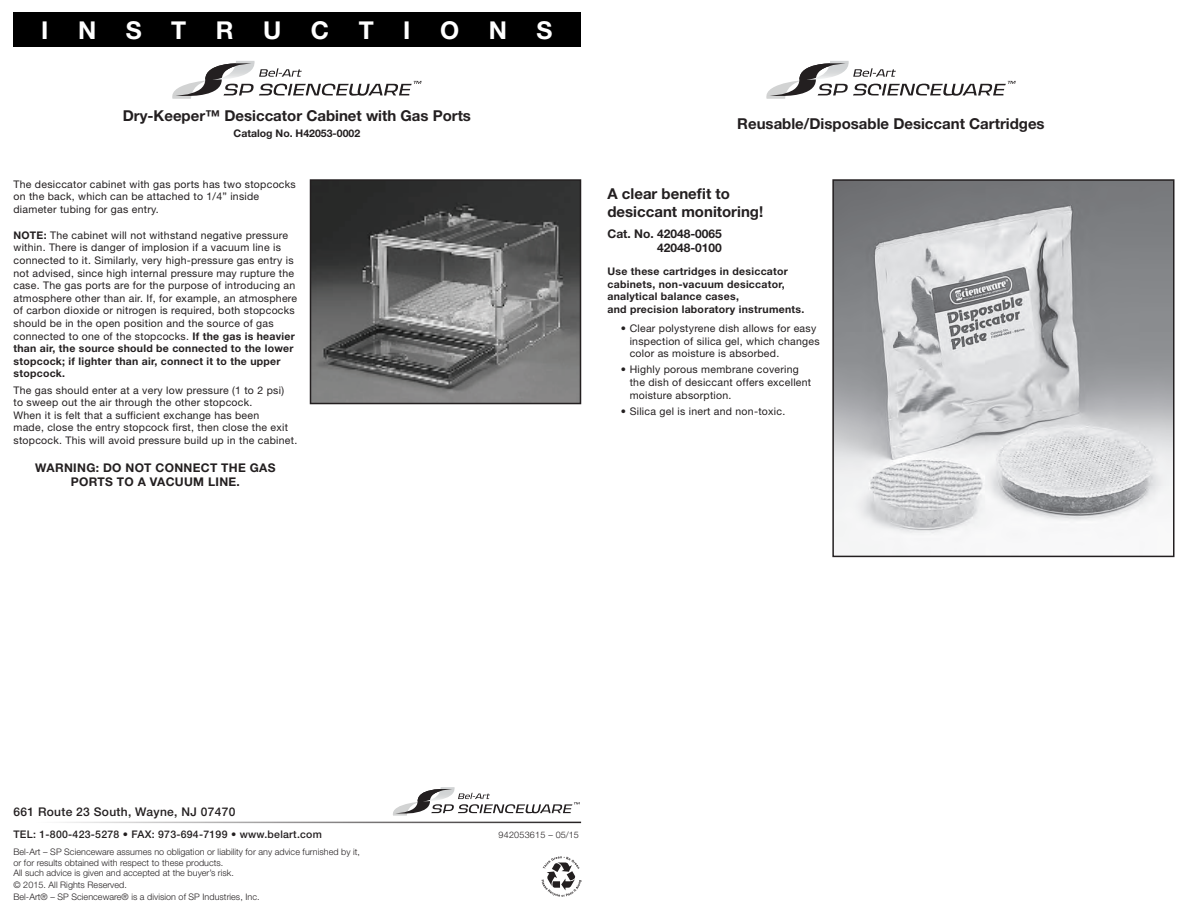
<style>
.page{position:relative;width:1188px;height:918px;background:#fff}
.page>*{position:absolute;margin:0;border:0;box-sizing:border-box;transform-origin:0 0}
.t1{font:700 24.6px "Helvetica Neue";letter-spacing:1.2em;color:#fff}
.t2{font:700 15px/18px "Helvetica Neue";color:#231f20}
.t3{font:700 12px/14.4px "Helvetica Neue";letter-spacing:.025em;color:#231f20;text-align:center}
.t4{font:500 12px "Helvetica Neue";letter-spacing:.025em;color:#231f20}
.t5{font:700 12px/14.4px "Helvetica Neue";color:#231f20;text-align:right}
.t6{font:10.5px/12.6px "Helvetica Neue";letter-spacing:.025em;color:#231f20}
.t7{font:700 10.5px/12.6px "Helvetica Neue";letter-spacing:.025em;color:#231f20}
.t8{font:500 10.5px "Helvetica Neue";letter-spacing:.025em;color:#231f20}
.t9{font:700 10.5px "Helvetica Neue";color:#231f20}
.t10{font:300 9px/10.8px "Helvetica Neue";letter-spacing:.005em;color:#231f20}
.t11{font:300 9px "Helvetica Neue";letter-spacing:.025em;color:#231f20}
.s1{font-weight:700}
</style>
<div class="page">
<div style="left:13px;top:12px;width:567px;height:34px;background:#000"></div>
<svg style="left:172px;top:61px;width:250px;height:38px"></svg>
<svg style="left:766px;top:61px;width:250px;height:38px"></svg>
<svg style="left:393px;top:787px;width:187px;height:29px"></svg>
<hr style="left:14px;top:822px;width:567px;height:1px;background:#231f20">
<svg style="left:541px;top:856px;width:40px;height:41px"></svg>
<img style="left:313px;top:182px;width:265px;height:219px">
<div style="left:310px;top:179px;width:271px;height:225px;border:2px solid #231f20"></div>
<img style="left:835px;top:182px;width:336px;height:372px">
<div style="left:832px;top:179px;width:342px;height:378px;border:2px solid #231f20"></div>
<h1 class="t1" style="left:41px;top:15px;width:513px">INSTRUCTIONS</h1>
<h2 class="t2" style="left:123px;top:106px;width:350px">Dry-Keeper™ Desiccator Cabinet with Gas Ports</h2>
<p class="t9" style="left:234px;top:127px;width:128px">Catalog No. H42053-0002</p>
<p class="t6" style="left:14px;top:177px;width:284px">The desiccator cabinet with gas ports has two stopcocks on the back, which can be attached to 1/4” inside diameter tubing for gas entry.</p>
<p class="t6" style="left:14px;top:229px;width:285px"><span class="s1">NOTE:</span> The cabinet will not withstand negative pressure within. There is danger of implosion if a vacuum line is connected to it. Similarly, very high-pressure gas entry is not advised, since high internal pressure may rupture the case. The gas ports are for the purpose of introducing an atmosphere other than air. If, for example, an atmosphere of carbon dioxide or nitrogen is required, both stopcocks should be in the open position and the source of gas connected to one of the stopcocks. <span class="s1">If the gas is heavier than air, the source should be connected to the lower stopcock; if lighter than air, connect it to the upper stopcock.</span></p>
<p class="t6" style="left:13px;top:383px;width:285px">The gas should enter at a very low pressure (1 to 2 psi)<br>to sweep out the air through the other stopcock.<br>When it is felt that a sufficient exchange has been<br>made, close the entry stopcock first, then close the exit stopcock. This will avoid pressure build up in the cabinet.</p>
<p class="t3" style="left:35px;top:460px;width:242px">WARNING: DO NOT CONNECT THE GAS<br>PORTS TO A VACUUM LINE.</p>
<h2 class="t2" style="left:737px;top:114px;width:309px">Reusable/Disposable Desiccant Cartridges</h2>
<h2 class="t2" style="left:607px;top:184px;width:157px">A clear benefit to desiccant monitoring!</h2>
<p class="t5" style="left:607px;top:226px;width:116px">Cat. No. 42048-0065<br>42048-0100</p>
<p class="t7" style="left:607px;top:265px;width:198px">Use these cartridges in desiccator cabinets, non-vacuum desiccator, analytical balance cases,<br>and precision laboratory instruments.</p>
<p class="t6" style="left:630px;top:322px;width:192px;text-indent:-9px">• Clear polystyrene dish allows for easy inspection of silica gel, which changes color as moisture is absorbed.</p>
<p class="t6" style="left:630px;top:363px;width:183px;text-indent:-9px">• Highly porous membrane covering the dish of desiccant offers excellent moisture absorption.</p>
<p class="t6" style="left:621px;top:405px;width:166px">• Silica gel is inert and non-toxic.</p>
<p class="t4" style="left:14px;top:804px;width:223px">661 Route 23 South, Wayne, NJ 07470</p>
<p class="t8" style="left:14px;top:828px;width:310px">TEL: 1-800-423-5278 • FAX: 973-694-7199 • www.belart.com</p>
<p class="t11" style="left:499px;top:829px;width:82px">942053615 – 05/15</p>
<p class="t10" style="left:14px;top:846px;width:348px">Bel-Art – SP Scienceware assumes no obligation or liability for any advice furnished by it, or for results obtained with respect to these products.<br>All such advice is given and accepted at the buyer’s risk.</p>
<p class="t10" style="left:14px;top:879px;width:248px;line-height:11.9px">© 2015. All Rights Reserved.<br>Bel-Art® – SP Scienceware® is a division of SP Industries, Inc.</p>
</div>
